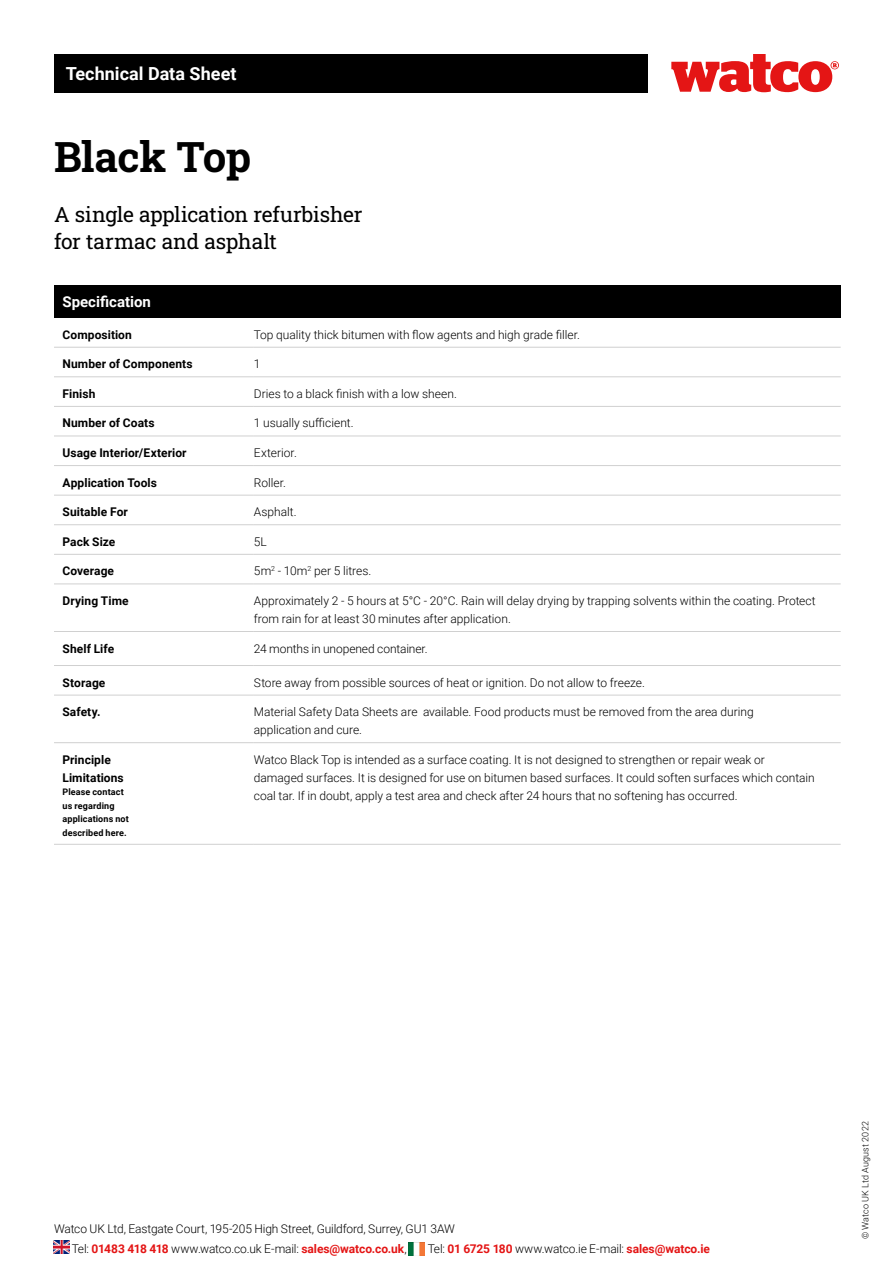
<style>
.page{position:relative;width:893px;height:1263px;background:#fff}
.page>*{position:absolute;margin:0;border:0;box-sizing:border-box;transform-origin:0 0}
.t1{font:700 42px "Roboto Slab";letter-spacing:-.015em;color:#000}
.t2{font:21px/27px "Roboto Slab";letter-spacing:-.01em;color:#000}
.t3{font:700 18px "Roboto";color:#fff}
.t4{font:700 15px "Roboto";color:#fff}
.t5{font:300 12px/18px "Roboto";color:#000}
.t6{font:700 12px/18px "Roboto";letter-spacing:.005em;color:#000}
.t7{font:700 9px/13.5px "Roboto";letter-spacing:.015em;color:#000}
.t8{font:300 9px "Roboto";letter-spacing:.02em;color:#000}
.s1{font-weight:700;color:#e41515}
</style>
<div class="page">
<div style="left:54px;top:54px;width:593px;height:38px;background:#000"></div>
<svg style="left:671px;top:54px;width:168px;height:38px"></svg>
<div style="left:54px;top:285px;width:787px;height:33px;background:#000"></div>
<hr style="left:54px;top:347px;width:200px;height:1px;background:#d0d0d0">
<hr style="left:254px;top:347px;width:587px;height:1px;background:#d0d0d0">
<hr style="left:54px;top:376px;width:200px;height:1px;background:#d0d0d0">
<hr style="left:254px;top:376px;width:587px;height:1px;background:#d0d0d0">
<hr style="left:54px;top:406px;width:200px;height:1px;background:#d0d0d0">
<hr style="left:254px;top:406px;width:587px;height:1px;background:#d0d0d0">
<hr style="left:54px;top:436px;width:200px;height:1px;background:#d0d0d0">
<hr style="left:254px;top:436px;width:587px;height:1px;background:#d0d0d0">
<hr style="left:54px;top:465px;width:200px;height:1px;background:#d0d0d0">
<hr style="left:254px;top:465px;width:587px;height:1px;background:#d0d0d0">
<hr style="left:54px;top:495px;width:200px;height:1px;background:#d0d0d0">
<hr style="left:254px;top:495px;width:587px;height:1px;background:#d0d0d0">
<hr style="left:54px;top:524px;width:200px;height:1px;background:#d0d0d0">
<hr style="left:254px;top:524px;width:587px;height:1px;background:#d0d0d0">
<hr style="left:54px;top:554px;width:200px;height:1px;background:#d0d0d0">
<hr style="left:254px;top:554px;width:587px;height:1px;background:#d0d0d0">
<hr style="left:54px;top:583px;width:200px;height:1px;background:#d0d0d0">
<hr style="left:254px;top:583px;width:587px;height:1px;background:#d0d0d0">
<hr style="left:54px;top:631px;width:200px;height:1px;background:#d0d0d0">
<hr style="left:254px;top:631px;width:587px;height:1px;background:#d0d0d0">
<hr style="left:54px;top:665px;width:200px;height:1px;background:#d0d0d0">
<hr style="left:254px;top:665px;width:587px;height:1px;background:#d0d0d0">
<hr style="left:54px;top:695px;width:200px;height:1px;background:#d0d0d0">
<hr style="left:254px;top:695px;width:587px;height:1px;background:#d0d0d0">
<hr style="left:54px;top:742px;width:200px;height:1px;background:#d0d0d0">
<hr style="left:254px;top:742px;width:587px;height:1px;background:#d0d0d0">
<hr style="left:54px;top:844px;width:200px;height:1px;background:#d0d0d0">
<hr style="left:254px;top:844px;width:587px;height:1px;background:#d0d0d0">
<img style="left:53px;top:1241px;width:16px;height:12px">
<img style="left:409px;top:1243px;width:16px;height:12px">
<h3 class="t3" style="left:66px;top:61px;width:172px">Technical Data Sheet</h3>
<h1 class="t1" style="left:54px;top:128px;width:199px">Black Top</h1>
<h2 class="t2" style="left:54px;top:200px;width:310px">A single application refurbisher for tarmac and asphalt</h2>
<p class="t4" style="left:63px;top:291px;width:90px">Specification</p>
<p class="t6" style="left:63px;top:325px;width:71px">Composition</p>
<p class="t5" style="left:254px;top:325px;width:328px">Top quality thick bitumen with flow agents and high grade filler.</p>
<p class="t6" style="left:63px;top:355px;width:132px">Number of Components</p>
<p class="t5" style="left:254px;top:355px;width:8px">1</p>
<p class="t6" style="left:63px;top:384px;width:34px">Finish</p>
<p class="t5" style="left:254px;top:384px;width:205px">Dries to a black finish with a low sheen.</p>
<p class="t6" style="left:63px;top:414px;width:94px">Number of Coats</p>
<p class="t5" style="left:254px;top:414px;width:101px">1 usually sufficient.</p>
<p class="t6" style="left:63px;top:443px;width:126px">Usage Interior/Exterior</p>
<p class="t5" style="left:254px;top:443px;width:45px">Exterior.</p>
<p class="t6" style="left:63px;top:473px;width:96px">Application Tools</p>
<p class="t5" style="left:254px;top:473px;width:34px">Roller.</p>
<p class="t6" style="left:63px;top:502px;width:67px">Suitable For</p>
<p class="t5" style="left:254px;top:502px;width:44px">Asphalt.</p>
<p class="t6" style="left:63px;top:532px;width:54px">Pack Size</p>
<p class="t5" style="left:254px;top:532px;width:15px">5L</p>
<p class="t6" style="left:63px;top:562px;width:53px">Coverage</p>
<p class="t5" style="left:254px;top:562px;width:119px">5m<sup>2</sup> - 10m<sup>2</sup> per 5 litres.</p>
<p class="t6" style="left:63px;top:591px;width:68px">Drying Time</p>
<p class="t5" style="left:254px;top:591px;width:563px">Approximately 2 - 5 hours at 5°C - 20°C. Rain will delay drying by trapping solvents within the coating. Protect from rain for at least 30 minutes after application.</p>
<p class="t6" style="left:63px;top:639px;width:53px">Shelf Life</p>
<p class="t5" style="left:254px;top:639px;width:175px">24 months in unopened container.</p>
<p class="t6" style="left:63px;top:673px;width:44px">Storage</p>
<p class="t5" style="left:254px;top:673px;width:393px">Store away from possible sources of heat or ignition. Do not allow to freeze.</p>
<p class="t6" style="left:63px;top:702px;width:40px">Safety.</p>
<p class="t5" style="left:254px;top:702px;width:501px">Material Safety Data Sheets are available. Food products must be removed from the area during application and cure.</p>
<p class="t6" style="left:63px;top:750px;width:63px">Principle<br>Limitations</p>
<p class="t7" style="left:63px;top:785px;width:68px">Please contact us regarding applications not described here.</p>
<p class="t5" style="left:254px;top:750px;width:562px">Watco Black Top is intended as a surface coating. It is not designed to strengthen or repair weak or damaged surfaces. It is designed for use on bitumen based surfaces. It could soften surfaces which contain coal tar. If in doubt, apply a test area and check after 24 hours that no softening has occurred.</p>
<p class="t5" style="left:72px;top:1218px;width:385px;line-height:20px;text-indent:-18px">Watco UK Ltd, Eastgate Court, 195-205 High Street, Guildford, Surrey, GU1 3AW<br>Tel: <span class="s1">01483 418 418</span> www.watco.co.uk E-mail: <span class="s1">sales@watco.co.uk</span>,</p>
<p class="t5" style="left:428px;top:1239px;width:284px">Tel: <span class="s1">01 6725 180</span> www.watco.ie E-mail: <span class="s1">sales@watco.ie</span></p>
<p class="t8" style="left:859px;top:1239px;width:120px;rotate:-90deg">© Watco UK Ltd August 2022</p>
</div>
